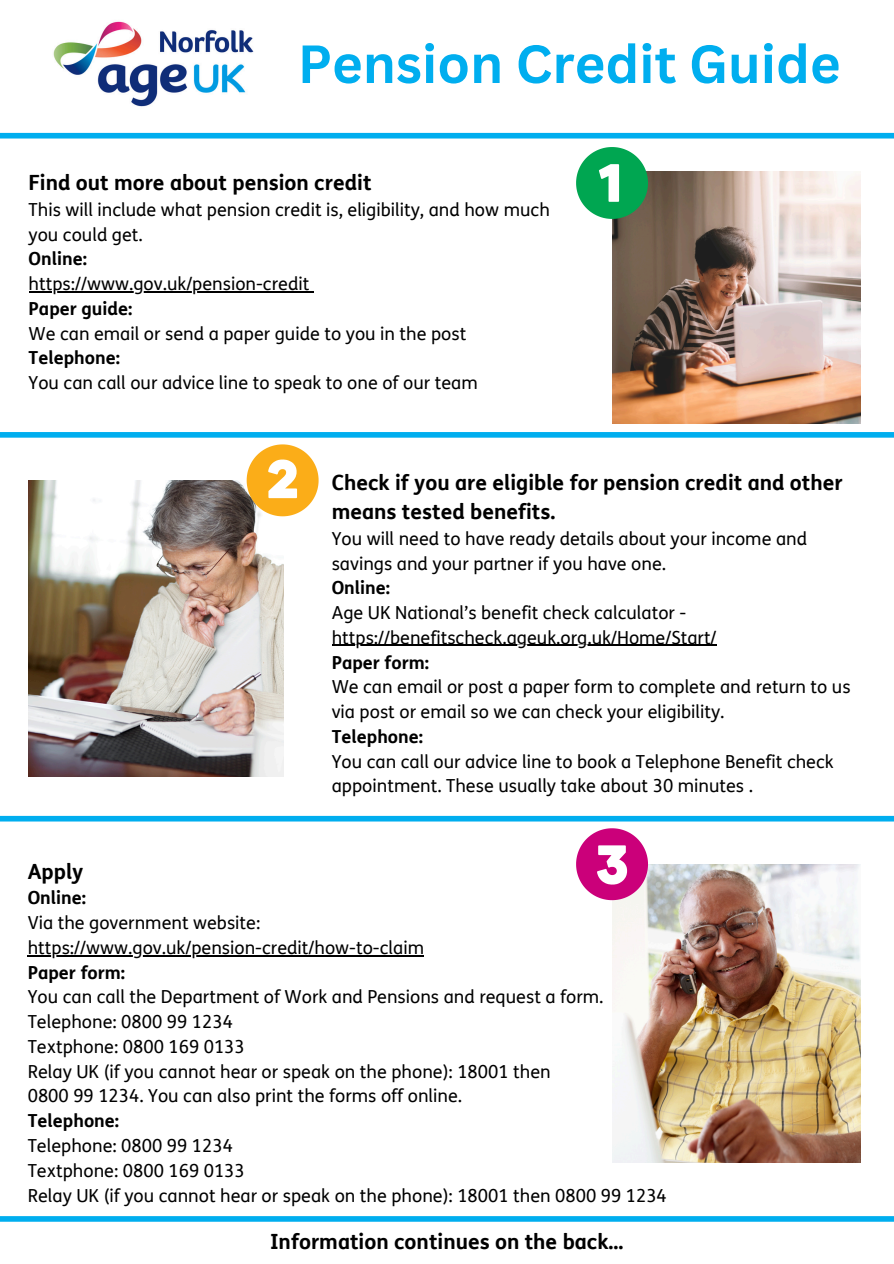
<style>
.page{position:relative;width:894px;height:1264px;background:#fff}
.page>*{position:absolute;margin:0;border:0;box-sizing:border-box;transform-origin:0 0}
.t1{font:700 52.5px "Canva Sans";color:#00aeef}
.t2{font:700 21px/29.2px "FS Me";color:#000}
.t3{font:18px/24.8px "FS Me";color:#000}
.t4{font:700 18px "FS Me";color:#000}
.s1{font-weight:700}
</style>
<div class="page">
<div style="left:0;top:432px;width:893px;height:5px;background:#00aeef"></div>
<div style="left:0;top:815px;width:893px;height:6px;background:#00aeef"></div>
<img style="left:612px;top:172px;width:248px;height:252px">
<svg style="left:576px;top:147px;width:71px;height:72px"></svg>
<img style="left:29px;top:480px;width:254px;height:296px">
<svg style="left:246px;top:444px;width:72px;height:72px"></svg>
<hr style="left:331px;top:645px;width:385px;height:1px;background:#000">
<img style="left:612px;top:864px;width:248px;height:298px">
<svg style="left:576px;top:828px;width:71px;height:72px"></svg>
<div style="left:0;top:1216px;width:893px;height:5px;background:#00aeef"></div>
<div style="left:0;top:133px;width:893px;height:5px;background:#00aeef"></div>
<img style="left:53px;top:21px;width:201px;height:86px">
<hr style="left:29px;top:291px;width:280px;height:1px;background:#000">
<hr style="left:28px;top:955px;width:396px;height:1px;background:#000">
<p class="t1" style="left:298px;top:27px;width:544px">Pension Credit Guide</p>
<p class="t2" style="left:29px;top:168px;width:344px">Find out more about pension credit</p>
<p class="t3" style="left:29px;top:198px;width:522px">This will include what pension credit is, eligibility, and how much you could get.</p>
<p class="t4" style="left:29px;top:249px;width:60px">Online:</p>
<p class="t3" style="left:29px;top:272px;width:282px">https://www.gov.uk/pension-credit</p>
<p class="t4" style="left:29px;top:298px;width:105px">Paper guide:</p>
<p class="t3" style="left:29px;top:321px;width:439px">We can email or send a paper guide to you in the post</p>
<p class="t4" style="left:29px;top:348px;width:93px">Telephone:</p>
<p class="t3" style="left:29px;top:371px;width:450px">You can call our advice line to speak to one of our team</p>
<p class="t2" style="left:331px;top:468px;width:512px">Check if you are eligible for pension credit and other means tested benefits.</p>
<p class="t3" style="left:331px;top:526px;width:477px">You will need to have ready details about your income and savings and your partner if you have one.</p>
<p class="t4" style="left:331px;top:577px;width:60px">Online:</p>
<p class="t3" style="left:331px;top:601px;width:356px">Age UK National’s benefit check calculator -</p>
<p class="t3" style="left:331px;top:625px;width:386px">https://benefitscheck.ageuk.org.uk/Home/Start/<br><span class="s1">Paper form:</span></p>
<p class="t3" style="left:331px;top:675px;width:520px">We can email or post a paper form to complete and return to us</p>
<p class="t3" style="left:331px;top:700px;width:394px">via post or email so we can check your eligibility.<br><span class="s1">Telephone:</span></p>
<p class="t3" style="left:331px;top:749px;width:503px">You can call our advice line to book a Telephone Benefit check appointment. These usually take about 30 minutes .</p>
<p class="t2" style="left:28px;top:857px;width:57px">Apply</p>
<p class="t4" style="left:28px;top:887px;width:60px">Online:</p>
<p class="t3" style="left:28px;top:911px;width:234px">Via the government website:</p>
<p class="t3" style="left:28px;top:935px;width:397px">https://www.gov.uk/pension-credit/how-to-claim</p>
<p class="t4" style="left:28px;top:962px;width:99px">Paper form:</p>
<p class="t3" style="left:28px;top:985px;width:577px">You can call the Department of Work and Pensions and request a form.</p>
<p class="t3" style="left:28px;top:1010px;width:207px">Telephone: 0800 99 1234</p>
<p class="t3" style="left:28px;top:1034px;width:218px">Textphone: 0800 169 0133</p>
<p class="t3" style="left:28px;top:1059px;width:524px">Relay UK (if you cannot hear or speak on the phone): 18001 then</p>
<p class="t3" style="left:28px;top:1084px;width:436px">0800 99 1234. You can also print the forms off online.</p>
<p class="t4" style="left:28px;top:1110px;width:93px">Telephone:</p>
<p class="t3" style="left:28px;top:1133px;width:207px">Telephone: 0800 99 1234</p>
<p class="t3" style="left:28px;top:1158px;width:218px">Textphone: 0800 169 0133</p>
<p class="t3" style="left:28px;top:1183px;width:640px">Relay UK (if you cannot hear or speak on the phone): 18001 then 0800 99 1234</p>
<p class="t2" style="left:270px;top:1227px;width:355px">Information continues on the back...</p>
</div>
